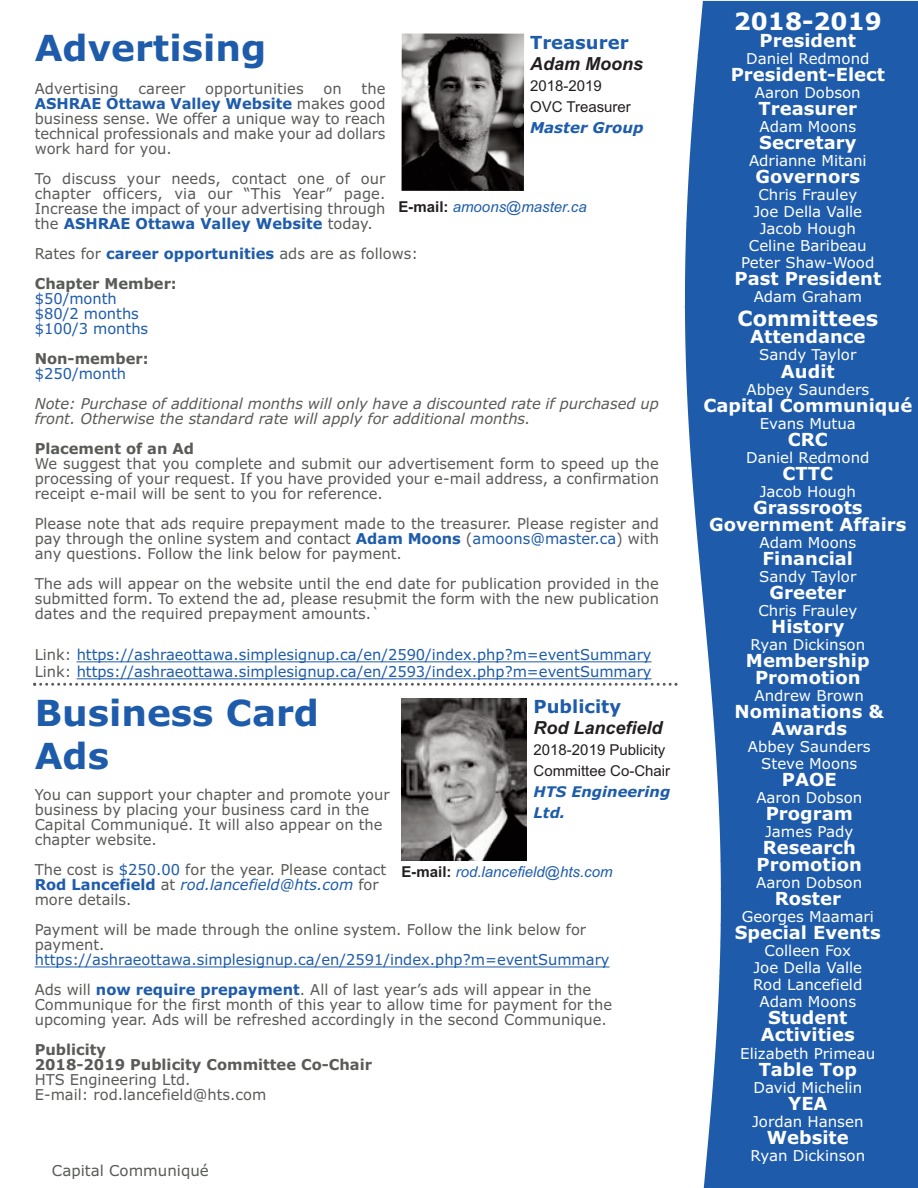
<style>
.page{position:relative;width:918px;height:1188px;background:#fff}
.page>*{position:absolute;margin:0;border:0;box-sizing:border-box;transform-origin:0 0}
.t1{font:700 36px/43.2px "Verdana";color:#1e5cab}
.t2{font:700 24px "Verdana";color:#fff}
.t3{font:700 21px "Verdana";color:#fff}
.t4{font:700 18px/17px "Verdana";color:#fff;text-align:center}
.t5{font:italic 700 18px "Arial";color:#231f20}
.t6{font:700 18px "Verdana";color:#1e5cab}
.t7{font:15px/15px "Verdana";color:#595b57}
.t8{font:15px/17.1px "Verdana";color:#fff;text-align:center}
.t9{font:15px/15px "Verdana";color:#1e5cab}
.t10{font:italic 15px/15px "Verdana";color:#595b57}
.t11{font:700 15px/15px "Verdana";color:#595b57}
.t12{font:15px/21px "Arial";color:#231f20}
.t13{font:italic 15px "Arial";color:#1e5cab}
.t14{font:italic 700 15px "Verdana";color:#1e5cab}
.t15{font:italic 700 14.7px/21px "Verdana";color:#1e5cab}
.s1{font-weight:700;color:#1e5cab}
.s2{font-weight:700}
.s3{color:#1e5cab}
.s4{font-weight:700;font-style:normal;color:#231f20}
.s5{color:#595b57}
.s6{font-style:italic;color:#1e5cab}
.s7{font-weight:700;font-size:30px;color:#fff}
</style>
<div class="page">
<svg style="left:685px;top:1px;width:233px;height:1187px;background:#2f68b1"></svg>
<hr style="left:35px;top:967px;width:575px;height:1px;background:#1e5cab">
<img style="left:401px;top:699px;width:125px;height:162px">
<hr style="left:77px;top:661px;width:575px;height:1px;background:#1e5cab">
<svg style="left:33px;top:683px;width:645px;height:3px"></svg>
<hr style="left:77px;top:678px;width:575px;height:1px;background:#1e5cab">
<img style="left:402px;top:34px;width:122px;height:157px">
<h1 class="t1" style="left:35px;top:27px;width:233px">Advertising</h1>
<p class="t6" style="left:530px;top:32px;width:100px">Treasurer</p>
<p class="t5" style="left:530px;top:53px;width:114px">Adam Moons</p>
<p class="t12" style="left:530px;top:75px;width:102px">2018-2019<br>OVC Treasurer</p>
<p class="t14" style="left:530px;top:119px;width:115px">Master Group</p>
<p class="t7" style="left:35px;top:82px;width:352px;text-align:justify;text-indent:327px">the <span class="s1">ASHRAE Ottawa Valley Website</span> makes good business sense. We offer a unique way to reach technical professionals and make your ad dollars work hard for you.</p>
<p class="t7" style="left:35px;top:172px;width:352px;text-align:justify">To discuss your needs, contact one of our chapter officers, via our “This Year” page.<br>Increase the impact of your advertising through the <span class="s1">ASHRAE Ottawa Valley Website</span> today.</p>
<p class="t7" style="left:35px;top:239px;width:385px;line-height:30px">Rates for <span class="s1">career opportunities</span> ads are as follows:<br><span class="s2">Chapter Member:</span></p>
<p class="t9" style="left:35px;top:292px;width:115px">$50/month $80/2 months $100/3 months</p>
<p class="t11" style="left:35px;top:352px;width:115px">Non-member:</p>
<p class="t9" style="left:35px;top:367px;width:93px">$250/month</p>
<p class="t10" style="left:35px;top:397px;width:626px">Note: Purchase of additional months will only have a discounted rate if purchased up front. Otherwise the standard rate will apply for additional months.</p>
<p class="t11" style="left:35px;top:442px;width:161px">Placement of an Ad</p>
<p class="t7" style="left:35px;top:457px;width:626px;text-align:justify">We suggest that you complete and submit our advertisement form to speed up the processing of your request. If you have provided your e-mail address, a confirmation receipt e-mail will be sent to you for reference.</p>
<p class="t7" style="left:35px;top:517px;width:626px;text-align:justify">Please note that ads require prepayment made to the treasurer. Please register and pay through the online system and contact <span class="s1">Adam Moons</span> (<span class="s3">amoons@master.ca</span>) with any questions. Follow the link below for payment.</p>
<p class="t7" style="left:35px;top:577px;width:626px;text-align:justify">The ads will appear on the website until the end date for publication provided in the submitted form. To extend the ad, please resubmit the form with the new publication dates and the required prepayment amounts.`</p>
<p class="t7" style="left:35px;top:82px;width:86px">Advertising</p>
<p class="t7" style="left:138px;top:82px;width:49px">career</p>
<p class="t7" style="left:205px;top:82px;width:100px">opportunities</p>
<p class="t7" style="left:323px;top:82px;width:20px">on</p>
<p class="t13" style="left:399px;top:198px;width:190px"><span class="s4">E-mail:</span> amoons@master.ca</p>
<p class="t9" style="left:35px;top:647px;width:618px;line-height:17px"><span class="s5">Link:</span> https://ashraeottawa.simplesignup.ca/en/2590/index.php?m=eventSummary<br><span class="s5">Link:</span> https://ashraeottawa.simplesignup.ca/en/2593/index.php?m=eventSummary</p>
<h1 class="t1" style="left:35px;top:692px;width:286px">Business Card<br>Ads</h1>
<p class="t7" style="left:35px;top:788px;width:357px">You can support your chapter and promote your business by placing your business card in the Capital Communiqué. It will also appear on the chapter website.</p>
<p class="t7" style="left:35px;top:863px;width:353px">The cost is <span class="s3">$250.00</span> for the year. Please contact<br><span class="s1">Rod Lancefield</span> at <span class="s6">rod.lancefield@hts.com</span> for more details.</p>
<p class="t7" style="left:35px;top:923px;width:553px">Payment will be made through the online system. Follow the link below for payment.</p>
<p class="t9" style="left:35px;top:945px;width:576px;line-height:30px">https://ashraeottawa.simplesignup.ca/en/2591/index.php?m=eventSummary<br><span class="s5">Ads will</span> <span class="s2">now require prepayment</span><span class="s5">. All of last year’s ads will appear in the</span></p>
<p class="t7" style="left:35px;top:998px;width:579px">Communique for the first month of this year to allow time for payment for the upcoming year. Ads will be refreshed accordingly in the second Communique.</p>
<p class="t11" style="left:35px;top:1043px;width:339px">Publicity<br>2018-2019 Publicity Committee Co-Chair</p>
<p class="t7" style="left:35px;top:1073px;width:233px">HTS Engineering Ltd.<br>E-mail: rod.lancefield@hts.com</p>
<p class="t6" style="left:534px;top:696px;width:89px">Publicity</p>
<p class="t5" style="left:534px;top:717px;width:131px">Rod Lancefield</p>
<p class="t12" style="left:534px;top:739px;width:138px">2018-2019 Publicity<br>Committee Co-Chair</p>
<p class="t15" style="left:534px;top:781px;width:138px">HTS Engineering<br>Ltd.</p>
<p class="t13" style="left:401px;top:863px;width:213px"><span class="s4">E-mail:</span> rod.lancefield@hts.com</p>
<p class="t7" style="left:3px;top:1163px;width:207px"><span class="s7">10</span> Capital Communiqué</p>
<h2 class="t2" style="left:734px;top:7px;width:150px">2018-2019</h2>
<p class="t4" style="left:760px;top:32px;width:98px">President</p>
<p class="t8" style="left:746px;top:50px;width:125px">Daniel Redmond</p>
<p class="t4" style="left:731px;top:66px;width:156px">President-Elect</p>
<p class="t8" style="left:755px;top:84px;width:107px">Aaron Dobson</p>
<p class="t4" style="left:759px;top:100px;width:100px">Treasurer</p>
<p class="t8" style="left:760px;top:118px;width:98px">Adam Moons</p>
<p class="t4" style="left:759px;top:134px;width:99px">Secretary</p>
<p class="t8" style="left:749px;top:152px;width:119px">Adrianne Mitani</p>
<p class="t4" style="left:756px;top:168px;width:106px">Governors</p>
<p class="t8" style="left:741px;top:186px;width:135px">Chris Frauley<br>Joe Della Valle<br>Jacob Hough<br>Celine Baribeau<br>Peter Shaw-Wood</p>
<p class="t4" style="left:734px;top:270px;width:148px">Past President</p>
<p class="t8" style="left:754px;top:288px;width:110px">Adam Graham</p>
<h3 class="t3" style="left:737px;top:307px;width:142px">Committees</h3>
<p class="t4" style="left:750px;top:329px;width:117px">Attendance</p>
<p class="t8" style="left:759px;top:347px;width:99px">Sandy Taylor</p>
<p class="t4" style="left:781px;top:363px;width:55px">Audit</p>
<p class="t8" style="left:746px;top:381px;width:124px">Abbey Saunders</p>
<p class="t4" style="left:703px;top:397px;width:210px">Capital Communiqué</p>
<p class="t8" style="left:760px;top:415px;width:98px">Evans Mutua</p>
<p class="t4" style="left:788px;top:431px;width:42px">CRC</p>
<p class="t8" style="left:746px;top:449px;width:125px">Daniel Redmond</p>
<p class="t4" style="left:783px;top:465px;width:52px">CTTC</p>
<p class="t8" style="left:760px;top:483px;width:98px">Jacob Hough</p>
<p class="t4" style="left:709px;top:499px;width:199px">Grassroots<br>Government Affairs</p>
<p class="t8" style="left:760px;top:534px;width:98px">Adam Moons</p>
<p class="t4" style="left:763px;top:550px;width:92px">Financial</p>
<p class="t8" style="left:759px;top:568px;width:99px">Sandy Taylor</p>
<p class="t4" style="left:770px;top:584px;width:78px">Greeter</p>
<p class="t8" style="left:758px;top:602px;width:100px">Chris Frauley</p>
<p class="t4" style="left:771px;top:618px;width:75px">History</p>
<p class="t8" style="left:750px;top:636px;width:116px">Ryan Dickinson</p>
<p class="t4" style="left:746px;top:652px;width:125px">Membership<br>Promotion</p>
<p class="t8" style="left:755px;top:687px;width:111px">Andrew Brown</p>
<p class="t4" style="left:735px;top:703px;width:151px">Nominations &amp;<br>Awards</p>
<p class="t8" style="left:748px;top:738px;width:124px">Abbey Saunders<br>Steve Moons</p>
<p class="t4" style="left:782px;top:771px;width:56px">PAOE</p>
<p class="t8" style="left:756px;top:789px;width:107px">Aaron Dobson</p>
<p class="t4" style="left:766px;top:805px;width:89px">Program</p>
<p class="t8" style="left:765px;top:823px;width:90px">James Pady</p>
<p class="t4" style="left:757px;top:839px;width:107px">Research<br>Promotion</p>
<p class="t8" style="left:756px;top:875px;width:107px">Aaron Dobson</p>
<p class="t4" style="left:775px;top:891px;width:68px">Roster</p>
<p class="t8" style="left:742px;top:909px;width:134px">Georges Maamari</p>
<p class="t4" style="left:735px;top:925px;width:148px">Special Events</p>
<p class="t8" style="left:753px;top:943px;width:111px">Colleen Fox<br>Joe Della Valle<br>Rod Lancefield<br>Adam Moons</p>
<p class="t4" style="left:761px;top:1010px;width:95px">Student<br>Activities</p>
<p class="t8" style="left:740px;top:1045px;width:137px">Elizabeth Primeau</p>
<p class="t4" style="left:759px;top:1061px;width:100px">Table Top</p>
<p class="t8" style="left:753px;top:1079px;width:110px">David Michelin</p>
<p class="t4" style="left:788px;top:1095px;width:41px">YEA</p>
<p class="t8" style="left:752px;top:1113px;width:113px">Jordan Hansen</p>
<p class="t4" style="left:767px;top:1129px;width:83px">Website</p>
<p class="t8" style="left:750px;top:1147px;width:116px">Ryan Dickinson</p>
</div>
